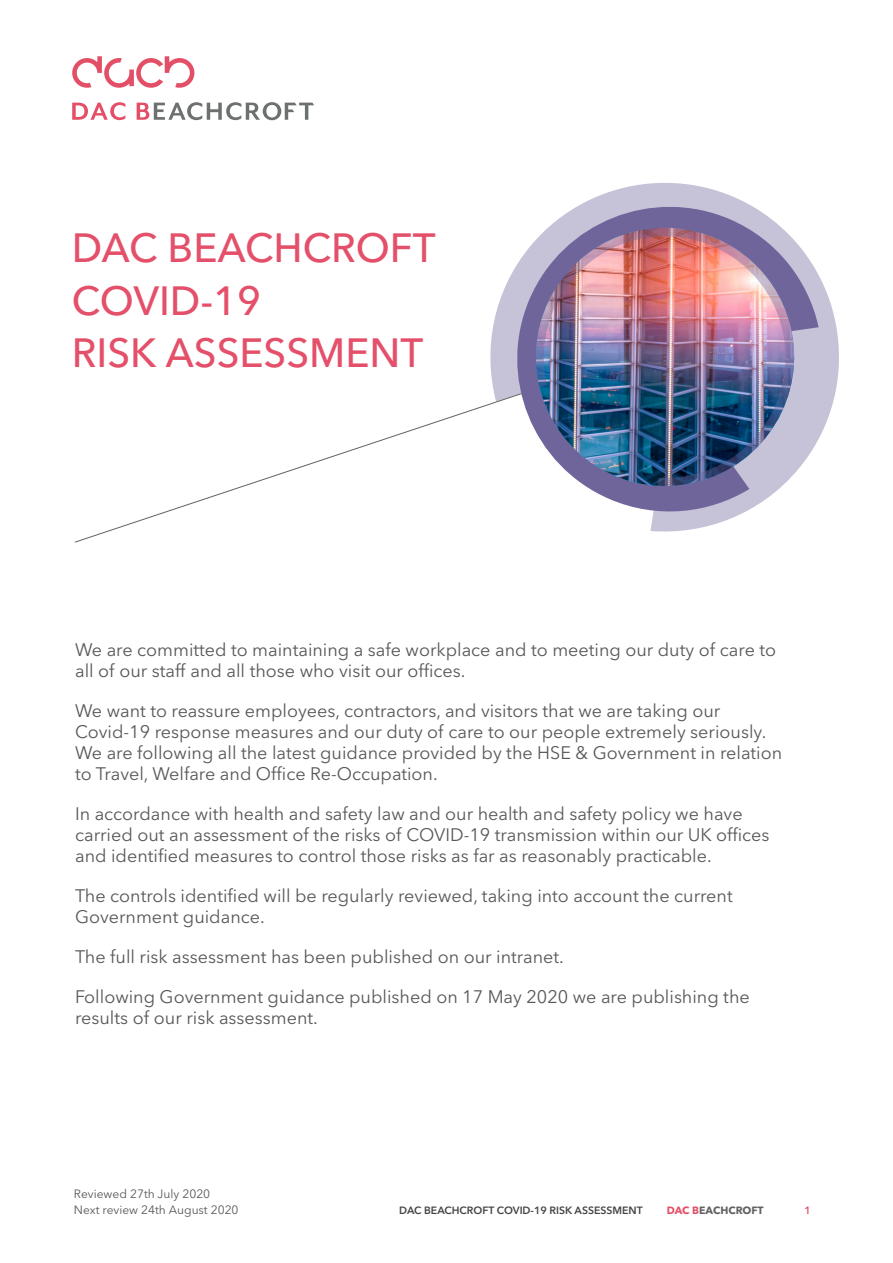
<style>
.page{position:relative;width:893px;height:1263px;background:#fff}
.page>*{position:absolute;margin:0;border:0;box-sizing:border-box;transform-origin:0 0}
.Section_headings{font:500 40.5px/52.5px "Avenir Next LT Pro";color:#e45069}
.Body_copy_style{font:18px/21px "Avenir Next LT Pro";color:#57585a}
.Body_copy_style-2{font:12px "Avenir Next LT Pro";color:#57585a}
.t1{font:600 10.5px "Avenir Next LT Pro";color:#444445}
.t2{font:700 10.5px "Avenir Next LT Pro";color:#626263}
.Page_number{font:600 10.5px "Avenir Next LT Pro";color:#e45069}
.s1{color:#e45069}
</style>
<div class="page">
<svg style="left:72px;top:102px;width:53px;height:18px"></svg>
<svg style="left:137px;top:102px;width:177px;height:18px"></svg>
<svg style="left:72px;top:56px;width:122px;height:32px"></svg>
<img style="left:490px;top:183px;width:349px;height:349px">
<svg style="left:74px;top:393px;width:448px;height:150px"></svg>
<p class="Section_headings" style="left:72px;top:222px;width:365px">DAC BEACHCROFT<br>COVID-19<br>RISK ASSESSMENT</p>
<p class="Body_copy_style" style="left:75px;top:639px;width:703px">We are committed to maintaining a safe workplace and to meeting our duty of care to all of our staff and all those who visit our offices.</p>
<p class="Body_copy_style" style="left:75px;top:700px;width:709px">We want to reassure employees, contractors, and visitors that we are taking our Covid-19 response measures and our duty of care to our people extremely seriously.<br>We are following all the latest guidance provided by the HSE &amp; Government in relation to Travel, Welfare and Office Re-Occupation.</p>
<p class="Body_copy_style" style="left:75px;top:803px;width:696px">In accordance with health and safety law and our health and safety policy we have carried out an assessment of the risks of COVID-19 transmission within our UK offices and identified measures to control those risks as far as reasonably practicable.</p>
<p class="Body_copy_style" style="left:75px;top:885px;width:659px">The controls identified will be regularly reviewed, taking into account the current<br>Government guidance.</p>
<p class="Body_copy_style" style="left:75px;top:946px;width:490px">The full risk assessment has been published on our intranet.</p>
<p class="Body_copy_style" style="left:75px;top:986px;width:676px">Following Government guidance published on 17 May 2020 we are publishing the results of our risk assessment.</p>
<p class="Body_copy_style-2" style="left:74px;top:1186px;width:138px">Reviewed 27th July 2020</p>
<p class="Body_copy_style-2" style="left:74px;top:1202px;width:166px">Next review 24th August 2020</p>
<p class="t1" style="left:399px;top:1203px;width:245px">DAC BEACHCROFT COVID-19 RISK ASSESSMENT</p>
<p class="t2" style="left:667px;top:1203px;width:98px"><span class="s1">DAC B</span>EACHCROFT</p>
<p class="Page_number" style="left:804px;top:1203px;width:8px">1</p>
</div>
